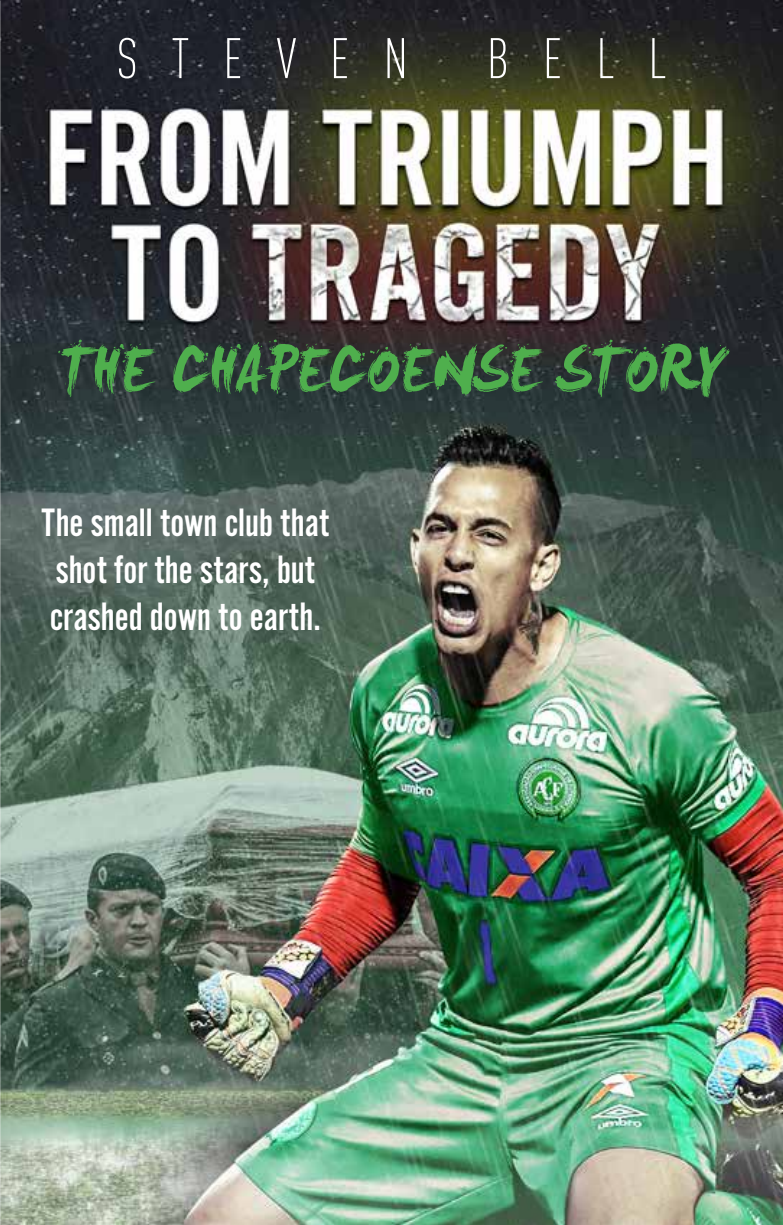
<style>
.page{position:relative;width:783px;height:1225px;background:#fff}
.page>*{position:absolute;margin:0;border:0;box-sizing:border-box;transform-origin:0 0}
.t1{font:60px "Levi Re Brushed";letter-spacing:.035em;color:#4faf4d}
.t2{font:300 condensed 56.2px "DIN Pro";letter-spacing:.6em;color:#fff}
.t3{font:41.2px/46.8px "Alternate Got No 2 D";color:#fff}
</style>
<div class="page">
<img style="left:0;top:0;width:782px;height:1225px">
<h2 class="t2" style="left:116px;top:19px;width:293px">STEVEN</h2>
<h2 class="t2" style="left:486px;top:19px;width:181px">BELL</h2>
<h1 class="t1" style="left:59px;top:331px;width:665px">THE CHAPECOENSE STORY</h1>
<p class="t3" style="left:42px;top:500px;width:289px">The small town club that shot for the stars, but crashed down to earth.</p>
</div>
